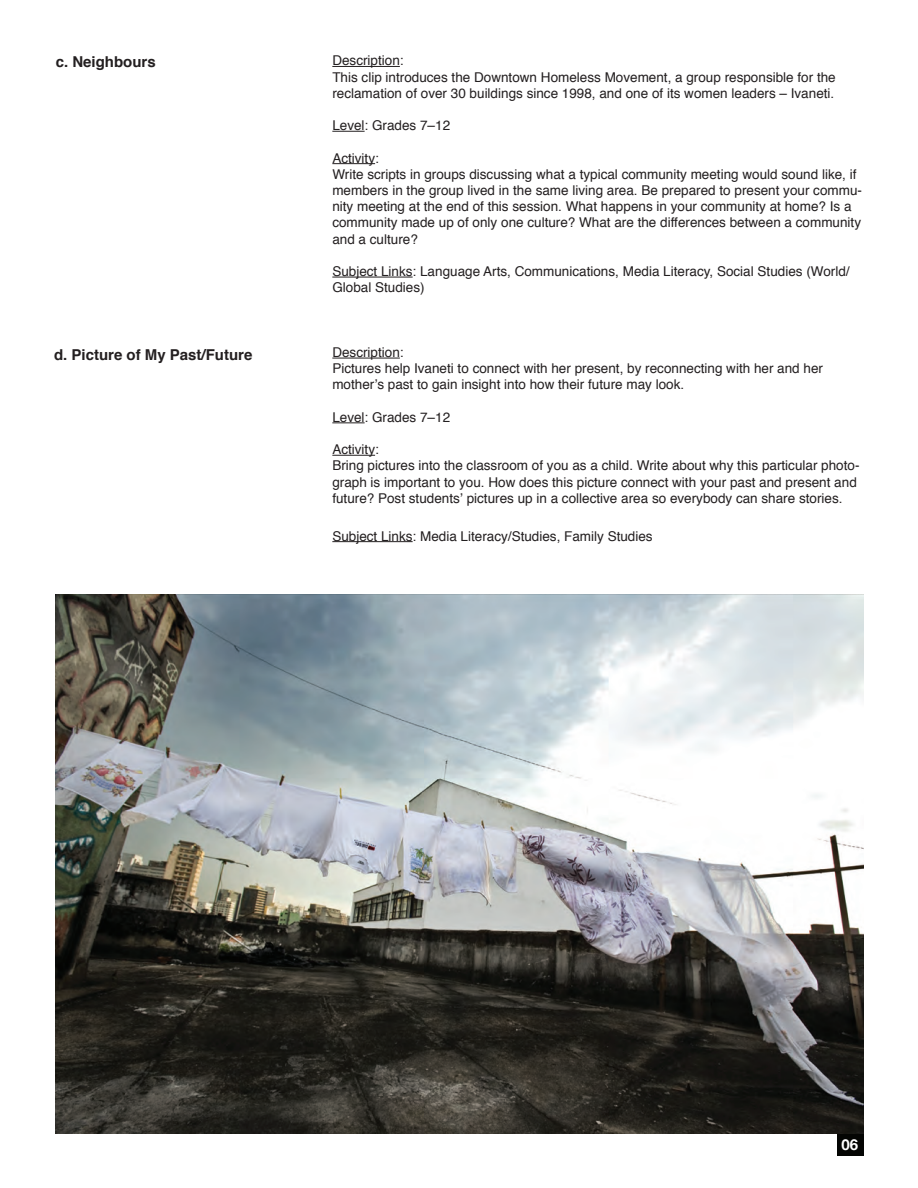
<style>
.page{position:relative;width:918px;height:1188px;background:#fff}
.page>*{position:absolute;margin:0;border:0;box-sizing:border-box;transform-origin:0 0}
.t1{font:700 15px "Helvetica";color:#231f20}
.t2{font:700 15px "Helvetica Neue";color:#fff}
.t3{font:13.5px/16.2px "Helvetica";color:#231f20}
</style>
<div class="page">
<hr style="left:332px;top:66px;width:68px;height:1px;background:#231f20">
<hr style="left:332px;top:131px;width:33px;height:1px;background:#231f20">
<hr style="left:332px;top:163px;width:43px;height:1px;background:#231f20">
<hr style="left:332px;top:277px;width:81px;height:1px;background:#231f20">
<hr style="left:332px;top:358px;width:68px;height:1px;background:#231f20">
<hr style="left:332px;top:423px;width:33px;height:1px;background:#231f20">
<hr style="left:332px;top:455px;width:43px;height:1px;background:#231f20">
<hr style="left:332px;top:541px;width:81px;height:1px;background:#231f20">
<img style="left:56px;top:594px;width:808px;height:540px">
<div style="left:838px;top:1134px;width:26px;height:22px;background:#040503"></div>
<p class="t1" style="left:56px;top:49px;width:102px">c. Neighbours</p>
<p class="t3" style="left:332px;top:53px;width:505px">Description:<br>This clip introduces the Downtown Homeless Movement, a group responsible for the reclamation of over 30 buildings since 1998, and one of its women leaders – Ivaneti.</p>
<p class="t3" style="left:332px;top:118px;width:119px">Level: Grades 7–12</p>
<p class="t3" style="left:332px;top:150px;width:531px">Activity:<br>Write scripts in groups discussing what a typical community meeting would sound like, if members in the group lived in the same living area. Be prepared to present your commu&shy;nity meeting at the end of this session. What happens in your community at home? Is a community made up of only one culture? What are the differences between a community and a culture?</p>
<p class="t3" style="left:332px;top:264px;width:519px">Subject Links: Language Arts, Communications, Media Literacy, Social Studies (World/<br>Global Studies)</p>
<p class="t1" style="left:54px;top:343px;width:200px">d. Picture of My Past/Future</p>
<p class="t3" style="left:332px;top:345px;width:492px">Description:<br>Pictures help Ivaneti to connect with her present, by reconnecting with her and her mother’s past to gain insight into how their future may look.</p>
<p class="t3" style="left:332px;top:409px;width:119px">Level: Grades 7–12</p>
<p class="t3" style="left:332px;top:442px;width:529px">Activity:<br>Bring pictures into the classroom of you as a child. Write about why this particular photo&shy;graph is important to you. How does this picture connect with your past and present and future? Post students’ pictures up in a collective area so everybody can share stories.</p>
<p class="t3" style="left:332px;top:528px;width:322px">Subject Links: Media Literacy/Studies, Family Studies</p>
<p class="t2" style="left:841px;top:1135px;width:18px">06</p>
</div>
